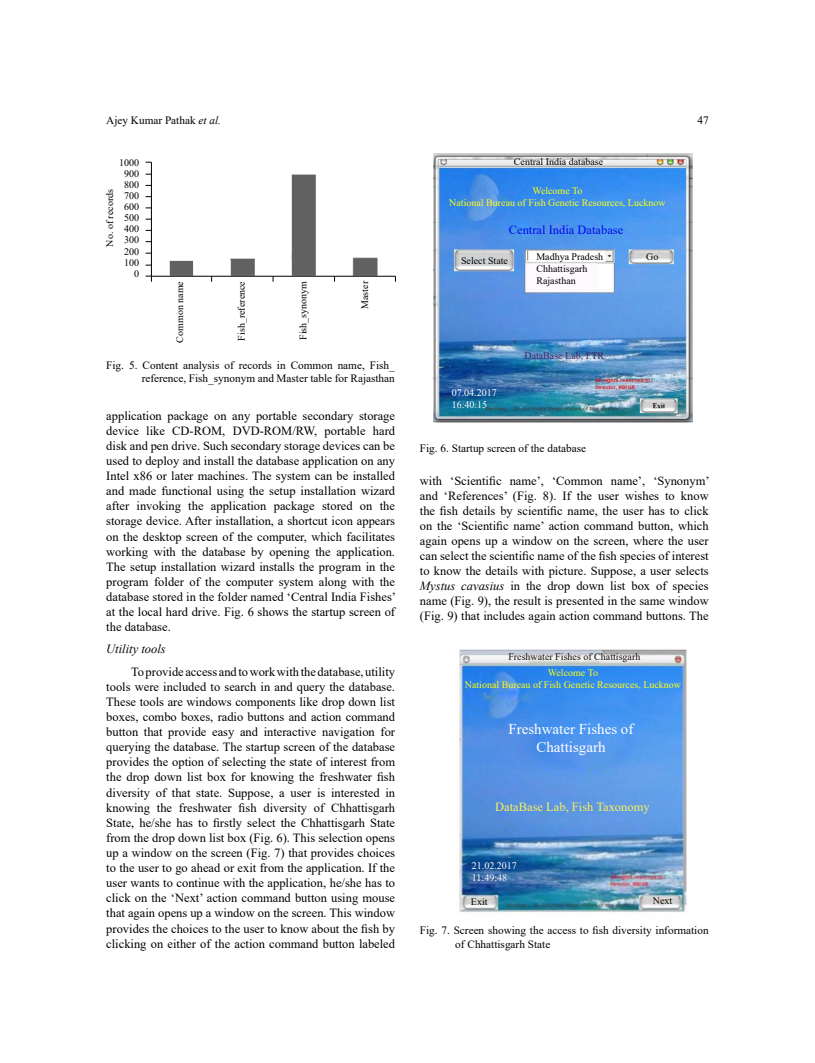
<style>
.page{position:relative;width:815px;height:1063px;background:#fff}
.page>*{position:absolute;margin:0;border:0;box-sizing:border-box;transform-origin:0 0}
.t1{font:15px/18px "Times New Roman";color:#fff;text-align:center}
.t2{font:12.5px/15.1px "Times New Roman";color:#000;text-align:justify}
.t3{font:12.5px "Times New Roman";color:#fdf058}
.t4{font:12.5px "Times New Roman";color:#0407ea}
.t5{font:italic 12.5px "Times New Roman";color:#000}
.t6{font:11.25px/13.5px "Times New Roman";color:#000;text-align:right}
.t7{font:10px/11.1px "Times New Roman";color:#000;text-align:right}
.t8{font:10px/12px "Times New Roman";color:#ffff12;text-align:center}
.t9{font:10px "Times New Roman";color:#1a0b0b}
.t10{font:10px/12px "Times New Roman";color:#fffef9}
.t11{font:10px/12px "Times New Roman";color:#fff}
.t12{font:10px "Times New Roman";color:#402363}
.s1{font-style:italic}
</style>
<div class="page">
<img style="left:145px;top:161px;width:251px;height:121px">
<hr style="left:151px;top:276px;width:245px;height:1px;background:#000">
<hr style="left:151px;top:162px;width:1px;height:114px;background:#000">
<svg style="left:146px;top:276px;width:6px;height:6px"></svg>
<img style="left:434px;top:154px;width:258px;height:269px">
<img style="left:459px;top:649px;width:228px;height:264px">
<p class="t6" style="left:106px;top:113px;width:116px">Ajey Kumar Pathak <span class="s1">et al.</span></p>
<p class="t7" style="left:119px;top:156px;width:21px">1000<br>900<br>800<br>700<br>600<br>500<br>400<br>300<br>200<br>100<br>0</p>
<p class="t7" style="left:104px;top:247px;width:59px;rotate:-90deg">No. of records</p>
<p class="t7" style="left:174px;top:343px;width:63px;rotate:-90deg">Common name</p>
<p class="t7" style="left:236px;top:341px;width:61px;rotate:-90deg">Fish_reference</p>
<p class="t7" style="left:297px;top:340px;width:60px;rotate:-90deg">Fish_synonym</p>
<p class="t7" style="left:359px;top:309px;width:29px;rotate:-90deg">Master</p>
<p class="t6" style="left:106px;top:358px;width:290px">Fig. 5. Content analysis of records in Common name, Fish_ reference, Fish_synonym and Master table for Rajasthan</p>
<p class="t2" style="left:106px;top:408px;width:291px">application package on any portable secondary storage device like CD-ROM, DVD-ROM/RW, portable hard disk and pen drive. Such secondary storage devices can be used to deploy and install the database application on any Intel x86 or later machines. The system can be installed and made functional using the setup installation wizard after invoking the application package stored on the storage device. After installation, a shortcut icon appears on the desktop screen of the computer, which facilitates working with the database by opening the application.<br>The setup installation wizard installs the program in the program folder of the computer system along with the database stored in the folder named ‘Central India Fishes’ at the local hard drive. Fig. 6 shows the startup screen of the database.</p>
<p class="t5" style="left:106px;top:641px;width:61px">Utility tools</p>
<p class="t2" style="left:106px;top:664px;width:290px;text-indent:25px">To provide access and to work with the database, utility tools were included to search in and query the database.<br>These tools are windows components like drop down list boxes, combo boxes, radio buttons and action command button that provide easy and interactive navigation for querying the database. The startup screen of the database provides the option of selecting the state of interest from the drop down list box for knowing the freshwater fish diversity of that state. Suppose, a user is interested in knowing the freshwater fish diversity of Chhattisgarh State, he/she has to firstly select the Chhattisgarh State from the drop down list box (Fig. 6). This selection opens up a window on the screen (Fig. 7) that provides choices to the user to go ahead or exit from the application. If the user wants to continue with the application, he/she has to click on the ‘Next’ action command button using mouse that again opens up a window on the screen. This window provides the choices to the user to know about the fish by clicking on either of the action command button labeled</p>
<p class="t7" style="left:514px;top:155px;width:91px">Central India database</p>
<p class="t8" style="left:449px;top:184px;width:218px">Welcome To<br>National Bureau of Fish Genetic Resources, Lucknow</p>
<p class="t4" style="left:509px;top:221px;width:116px">Central India Database</p>
<p class="t7" style="left:461px;top:255px;width:48px">Select State</p>
<p class="t7" style="left:536px;top:250px;width:68px;line-height:12px;text-align:left">Madhya Pradesh<br>Chhattisgarh<br>Rajasthan</p>
<p class="t7" style="left:646px;top:250px;width:14px">Go</p>
<p class="t12" style="left:524px;top:349px;width:81px">DataBase Lab, FTR</p>
<p class="t6" style="left:697px;top:113px;width:13px">47</p>
<p class="t10" style="left:452px;top:386px;width:46px">07.04.2017<br>16:40:15</p>
<p class="t6" style="left:420px;top:441px;width:168px">Fig. 6. Startup screen of the database</p>
<p class="t2" style="left:420px;top:473px;width:291px">with ‘Scientific name’, ‘Common name’, ‘Synonym’ and ‘References’ (Fig. 8). If the user wishes to know the fish details by scientific name, the user has to click on the ‘Scientific name’ action command button, which again opens up a window on the screen, where the user can select the scientific name of the fish species of interest to know the details with picture. Suppose, a user selects <span class="s1">Mystus cavasius</span> in the drop down list box of species name (Fig. 9), the result is presented in the same window (Fig. 9) that includes again action command buttons. The</p>
<p class="t9" style="left:508px;top:650px;width:133px">Freshwater Fishes of Chattisgarh</p>
<p class="t8" style="left:465px;top:666px;width:218px">Welcome To<br>National Bureau of Fish Genetic Resources, Lucknow</p>
<p class="t1" style="left:508px;top:720px;width:126px">Freshwater Fishes of<br>Chattisgarh</p>
<p class="t3" style="left:495px;top:798px;width:156px">DataBase Lab, Fish Taxonomy</p>
<p class="t11" style="left:472px;top:859px;width:46px">21.02.2017<br>11:49:48</p>
<p class="t7" style="left:471px;top:896px;width:18px">Exit</p>
<p class="t7" style="left:653px;top:895px;width:21px">Next</p>
<p class="t6" style="left:455px;top:923px;width:255px;text-align:left;text-indent:-35px">Fig. 7. Screen showing the access to fish diversity information of Chhattisgarh State</p>
</div>
